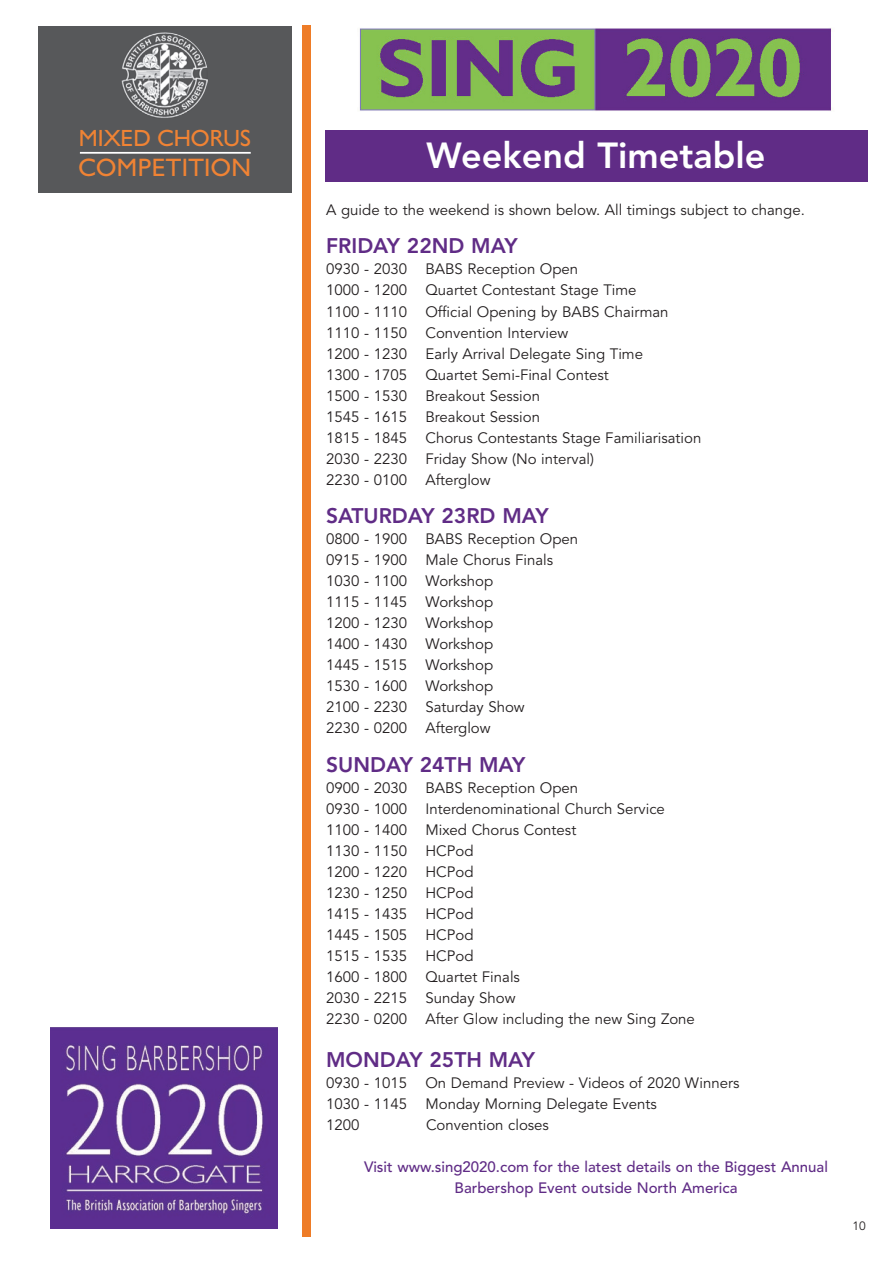
<style>
.page{position:relative;width:893px;height:1263px;background:#fff}
.page>*{position:absolute;margin:0;border:0;box-sizing:border-box;transform-origin:0 0}
.t1{font:800 36px "Avenir";color:#fff}
.t2{font:25.35px "Humanist 521 BT";letter-spacing:.015em;color:#f08334}
.t3{font:23.55px "Humanist 521 BT";color:#f08334}
.t4{font:800 21px "Avenir";color:#602c86}
.t5{font:15px "Avenir";color:#231f20}
.t6{font:500 15px/21px "Avenir";color:#602c86;text-align:center}
.t7{font:12px "Avenir";color:#231f20}
</style>
<div class="page">
<div style="left:302px;top:26px;width:8px;height:1211px;background:#ee7c27"></div>
<img style="left:51px;top:1027px;width:226px;height:201px">
<img style="left:359px;top:28px;width:473px;height:83px">
<div style="left:325px;top:130px;width:542px;height:52px;background:#602c86"></div>
<div style="left:38px;top:26px;width:254px;height:167px;background:#57585a"></div>
<hr style="left:80px;top:152px;width:171px;height:2px;background:#fff">
<img style="left:121px;top:32px;width:87px;height:87px;border-radius:50%">
<p class="t3" style="left:79px;top:123px;width:174px">MIXED CHORUS</p>
<p class="t2" style="left:78px;top:152px;width:174px">COMPETITION</p>
<p class="t1" style="left:426px;top:141px;width:341px">Weekend Timetable</p>
<p class="t5" style="left:326px;top:203px;width:480px">A guide to the weekend is shown below. All timings subject to change.</p>
<p class="t4" style="left:326px;top:238px;width:193px">FRIDAY 22ND MAY</p>
<p class="t5" style="left:326px;top:263px;width:254px">0930 - 2030 BABS Reception Open</p>
<p class="t5" style="left:326px;top:284px;width:312px">1000 - 1200 Quartet Contestant Stage Time</p>
<p class="t5" style="left:326px;top:305px;width:344px">1100 - 1110 Official Opening by BABS Chairman</p>
<p class="t5" style="left:326px;top:326px;width:243px">1110 - 1150 Convention Interview</p>
<p class="t5" style="left:326px;top:347px;width:318px">1200 - 1230 Early Arrival Delegate Sing Time</p>
<p class="t5" style="left:326px;top:368px;width:284px">1300 - 1705 Quartet Semi-Final Contest</p>
<p class="t5" style="left:326px;top:389px;width:215px">1500 - 1530 Breakout Session</p>
<p class="t5" style="left:326px;top:410px;width:215px">1545 - 1615 Breakout Session</p>
<p class="t5" style="left:326px;top:431px;width:377px">1815 - 1845 Chorus Contestants Stage Familiarisation</p>
<p class="t5" style="left:326px;top:452px;width:269px">2030 - 2230 Friday Show (No interval)</p>
<p class="t5" style="left:326px;top:473px;width:166px">2230 - 0100 Afterglow</p>
<p class="t4" style="left:326px;top:507px;width:224px">SATURDAY 23RD MAY</p>
<p class="t5" style="left:326px;top:533px;width:254px">0800 - 1900 BABS Reception Open</p>
<p class="t5" style="left:326px;top:554px;width:229px">0915 - 1900 Male Chorus Finals</p>
<p class="t5" style="left:326px;top:575px;width:169px">1030 - 1100 Workshop</p>
<p class="t5" style="left:326px;top:596px;width:169px">1115 - 1145 Workshop</p>
<p class="t5" style="left:326px;top:617px;width:169px">1200 - 1230 Workshop</p>
<p class="t5" style="left:326px;top:638px;width:169px">1400 - 1430 Workshop</p>
<p class="t5" style="left:326px;top:659px;width:169px">1445 - 1515 Workshop</p>
<p class="t5" style="left:326px;top:680px;width:169px">1530 - 1600 Workshop</p>
<p class="t5" style="left:326px;top:701px;width:200px">2100 - 2230 Saturday Show</p>
<p class="t5" style="left:326px;top:722px;width:166px">2230 - 0200 Afterglow</p>
<p class="t4" style="left:326px;top:756px;width:201px">SUNDAY 24TH MAY</p>
<p class="t5" style="left:326px;top:782px;width:254px">0900 - 2030 BABS Reception Open</p>
<p class="t5" style="left:326px;top:803px;width:340px">0930 - 1000 Interdenominational Church Service</p>
<p class="t5" style="left:326px;top:824px;width:252px">1100 - 1400 Mixed Chorus Contest</p>
<p class="t5" style="left:326px;top:845px;width:149px">1130 - 1150 HCPod</p>
<p class="t5" style="left:326px;top:866px;width:149px">1200 - 1220 HCPod</p>
<p class="t5" style="left:326px;top:887px;width:149px">1230 - 1250 HCPod</p>
<p class="t5" style="left:326px;top:908px;width:149px">1415 - 1435 HCPod</p>
<p class="t5" style="left:326px;top:929px;width:149px">1445 - 1505 HCPod</p>
<p class="t5" style="left:326px;top:950px;width:149px">1515 - 1535 HCPod</p>
<p class="t5" style="left:326px;top:971px;width:195px">1600 - 1800 Quartet Finals</p>
<p class="t5" style="left:326px;top:992px;width:191px">2030 - 2215 Sunday Show</p>
<p class="t5" style="left:326px;top:1013px;width:370px">2230 - 0200 After Glow including the new Sing Zone</p>
<p class="t4" style="left:326px;top:1051px;width:210px">MONDAY 25TH MAY</p>
<p class="t5" style="left:326px;top:1076px;width:415px">0930 - 1015 On Demand Preview - Videos of 2020 Winners</p>
<p class="t5" style="left:326px;top:1097px;width:332px">1030 - 1145 Monday Morning Delegate Events</p>
<p class="t5" style="left:326px;top:1118px;width:35px">1200</p>
<p class="t5" style="left:426px;top:1118px;width:124px">Convention closes</p>
<p class="t6" style="left:364px;top:1157px;width:465px">Visit www.sing2020.com for the latest details on the Biggest Annual<br>Barbershop Event outside North America</p>
<p class="t7" style="left:853px;top:1221px;width:15px">10</p>
</div>
